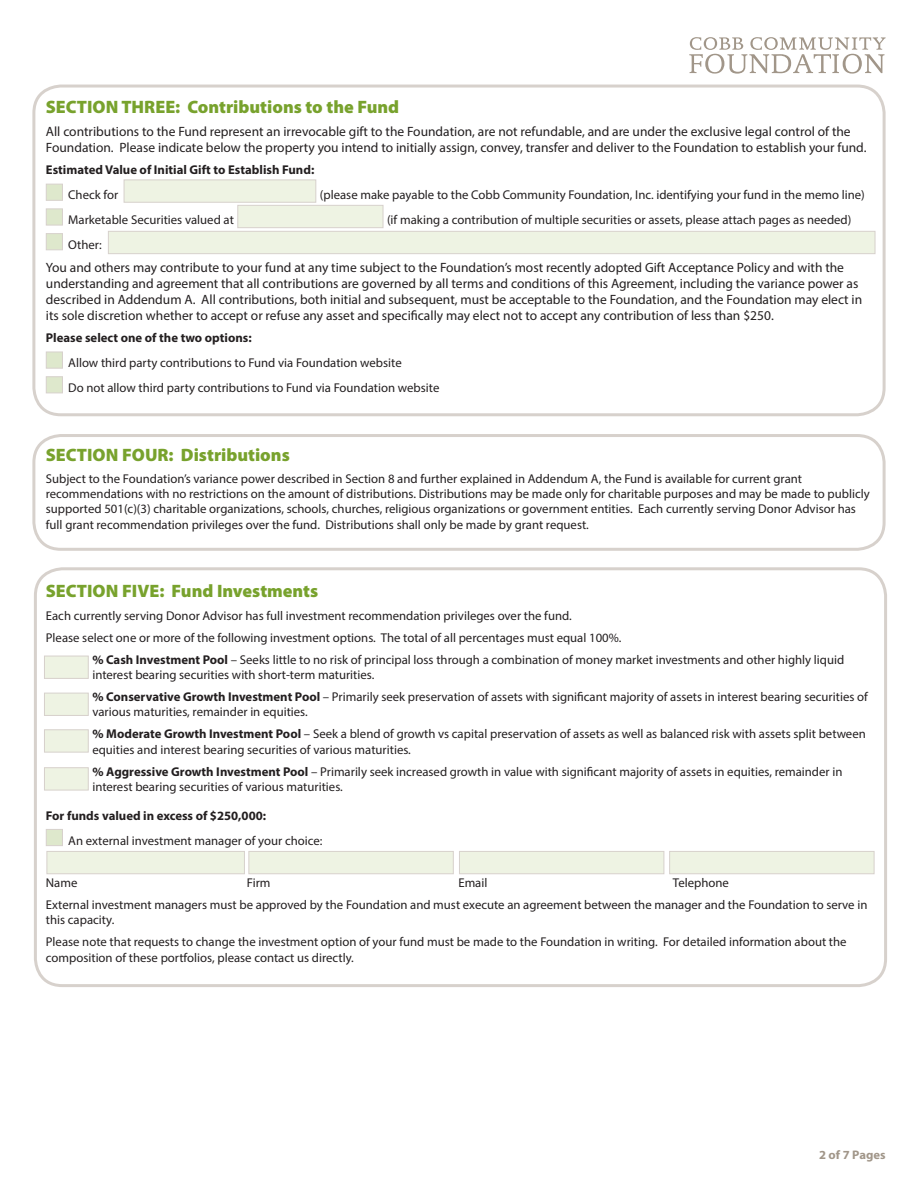
<style>
.page{position:relative;width:918px;height:1188px;background:#fff}
.page>*{position:absolute;margin:0;border:0;box-sizing:border-box;transform-origin:0 0}
.Subheading{font:900 18px "Myriad Pro";color:#78a22d}
.Italics{font:13.5px/16.2px "Myriad Pro";color:#231f20}
.Questions{font:12.75px/15.3px "Myriad Pro";color:#231f20}
.Check_Box{font:12.75px/15.3px "Myriad Pro";color:#231f20}
.No_spacing{font:12.75px/15.3px "Myriad Pro";color:#231f20}
.Questions-2{font:700 12.75px "Myriad Pro";color:#231f20}
.No_spacing-2{font:700 12.75px "Myriad Pro";color:#231f20}
.t1{font:700 12.45px "Myriad Pro";color:#a19689}
.s1{font-weight:700}
</style>
<div class="page">
<svg style="left:689px;top:37px;width:197px;height:37px"></svg>
<div style="left:32px;top:85px;width:854px;height:331px;border:3px solid #d7d1cc;border-radius:27px"></div>
<div style="left:32px;top:434px;width:854px;height:117px;border:3px solid #d7d1cc;border-radius:27px"></div>
<div style="left:34px;top:567px;width:853px;height:420px;border:3px solid #d7d1cc;border-radius:27px"></div>
<div style="left:46px;top:184px;width:17px;height:17px;background:#dee8cc;border:1px solid #d7d1cc"></div>
<div style="left:46px;top:208px;width:17px;height:17px;background:#dee8cc;border:1px solid #d7d1cc"></div>
<div style="left:46px;top:233px;width:17px;height:17px;background:#dee8cc;border:1px solid #d7d1cc"></div>
<div style="left:46px;top:352px;width:17px;height:17px;background:#dee8cc;border:1px solid #d7d1cc"></div>
<div style="left:46px;top:376px;width:17px;height:17px;background:#dee8cc;border:1px solid #d7d1cc"></div>
<div style="left:46px;top:829px;width:17px;height:17px;background:#dee8cc;border:1px solid #d7d1cc"></div>
<div style="left:44px;top:656px;width:45px;height:23px;background:#eef3e3;border:1px solid #d7d1cc"></div>
<div style="left:44px;top:693px;width:45px;height:23px;background:#eef3e3;border:1px solid #d7d1cc"></div>
<div style="left:44px;top:729px;width:45px;height:24px;background:#eef3e3;border:1px solid #d7d1cc"></div>
<div style="left:44px;top:767px;width:45px;height:23px;background:#eef3e3;border:1px solid #d7d1cc"></div>
<div style="left:108px;top:231px;width:767px;height:23px;background:#eef3e3;border:1px solid #d7d1cc"></div>
<div style="left:124px;top:180px;width:192px;height:23px;background:#eef3e3;border:1px solid #d7d1cc"></div>
<div style="left:237px;top:205px;width:146px;height:23px;background:#eef3e3;border:1px solid #d7d1cc"></div>
<div style="left:47px;top:851px;width:198px;height:23px;background:#eef3e3;border:1px solid #d7d1cc"></div>
<div style="left:248px;top:851px;width:206px;height:23px;background:#eef3e3;border:1px solid #d7d1cc"></div>
<div style="left:459px;top:851px;width:205px;height:23px;background:#eef3e3;border:1px solid #d7d1cc"></div>
<div style="left:669px;top:851px;width:205px;height:23px;background:#eef3e3;border:1px solid #d7d1cc"></div>
<p class="Subheading" style="left:46px;top:95px;width:355px">SECTION THREE: Contributions to the Fund</p>
<p class="Italics" style="left:46px;top:123px;width:822px">All contributions to the Fund represent an irrevocable gift to the Foundation, are not refundable, and are under the exclusive legal control of the<br>Foundation. Please indicate below the property you intend to initially assign, convey, transfer and deliver to the Foundation to establish your fund.</p>
<p class="Questions-2" style="left:46px;top:162px;width:270px">Estimated Value of Initial Gift to Establish Fund:</p>
<p class="Questions" style="left:68px;top:187px;width:51px">Check for</p>
<p class="Questions" style="left:320px;top:187px;width:546px">(please make payable to the Cobb Community Foundation, Inc. identifying your fund in the memo line)</p>
<p class="Questions" style="left:68px;top:212px;width:167px">Marketable Securities valued at</p>
<p class="Questions" style="left:387px;top:212px;width:466px">(if making a contribution of multiple securities or assets, please attach pages as needed)</p>
<p class="Questions" style="left:68px;top:237px;width:35px">Other:</p>
<p class="Italics" style="left:46px;top:259px;width:818px">You and others may contribute to your fund at any time subject to the Foundation’s most recently adopted Gift Acceptance Policy and with the understanding and agreement that all contributions are governed by all terms and conditions of this Agreement, including the variance power as described in Addendum A. All contributions, both initial and subsequent, must be acceptable to the Foundation, and the Foundation may elect in its sole discretion whether to accept or refuse any asset and specifically may elect not to accept any contribution of less than $250.</p>
<p class="Questions-2" style="left:46px;top:330px;width:207px">Please select one of the two options:</p>
<p class="Questions" style="left:68px;top:355px;width:335px">Allow third party contributions to Fund via Foundation website</p>
<p class="Questions" style="left:68px;top:380px;width:373px">Do not allow third party contributions to Fund via Foundation website</p>
<p class="Subheading" style="left:46px;top:443px;width:245px">SECTION FOUR: Distributions</p>
<p class="Questions" style="left:46px;top:471px;width:825px">Subject to the Foundation’s variance power described in Section 8 and further explained in Addendum A, the Fund is available for current grant recommendations with no restrictions on the amount of distributions. Distributions may be made only for charitable purposes and may be made to publicly supported 501(c)(3) charitable organizations, schools, churches, religious organizations or government entities. Each currently serving Donor Advisor has full grant recommendation privileges over the fund. Distributions shall only be made by grant request.</p>
<p class="Subheading" style="left:46px;top:579px;width:274px">SECTION FIVE: Fund Investments</p>
<p class="No_spacing" style="left:46px;top:607px;width:527px">Each currently serving Donor Advisor has full investment recommendation privileges over the fund.</p>
<p class="No_spacing" style="left:46px;top:629px;width:577px">Please select one or more of the following investment options. The total of all percentages must equal 100%.</p>
<p class="Check_Box" style="left:92px;top:651px;width:753px"><span class="s1">% Cash Investment Pool</span> – Seeks little to no risk of principal loss through a combination of money market investments and other highly liquid interest bearing securities with short-term maturities.</p>
<p class="Check_Box" style="left:92px;top:689px;width:777px"><span class="s1">% Conservative Growth Investment Pool</span> – Primarily seek preservation of assets with significant majority of assets in interest bearing securities of various maturities, remainder in equities.</p>
<p class="Check_Box" style="left:92px;top:726px;width:775px"><span class="s1">% Moderate Growth Investment Pool</span> – Seek a blend of growth vs capital preservation of assets as well as balanced risk with assets split between equities and interest bearing securities of various maturities.</p>
<p class="Check_Box" style="left:92px;top:764px;width:752px"><span class="s1">% Aggressive Growth Investment Pool</span> – Primarily seek increased growth in value with significant majority of assets in equities, remainder in interest bearing securities of various maturities.</p>
<p class="No_spacing-2" style="left:46px;top:807px;width:222px">For funds valued in excess of $250,000:</p>
<p class="No_spacing" style="left:68px;top:832px;width:256px">An external investment manager of your choice:</p>
<p class="No_spacing" style="left:46px;top:875px;width:33px">Name</p>
<p class="No_spacing" style="left:247px;top:875px;width:25px">Firm</p>
<p class="No_spacing" style="left:458px;top:875px;width:31px">Email</p>
<p class="No_spacing" style="left:673px;top:875px;width:58px">Telephone</p>
<p class="No_spacing" style="left:46px;top:897px;width:823px">External investment managers must be approved by the Foundation and must execute an agreement between the manager and the Foundation to serve in this capacity.</p>
<p class="No_spacing" style="left:46px;top:934px;width:802px">Please note that requests to change the investment option of your fund must be made to the Foundation in writing. For detailed information about the composition of these portfolios, please contact us directly.</p>
<p class="t1" style="left:819px;top:1147px;width:68px">2 of 7 Pages</p>
</div>
